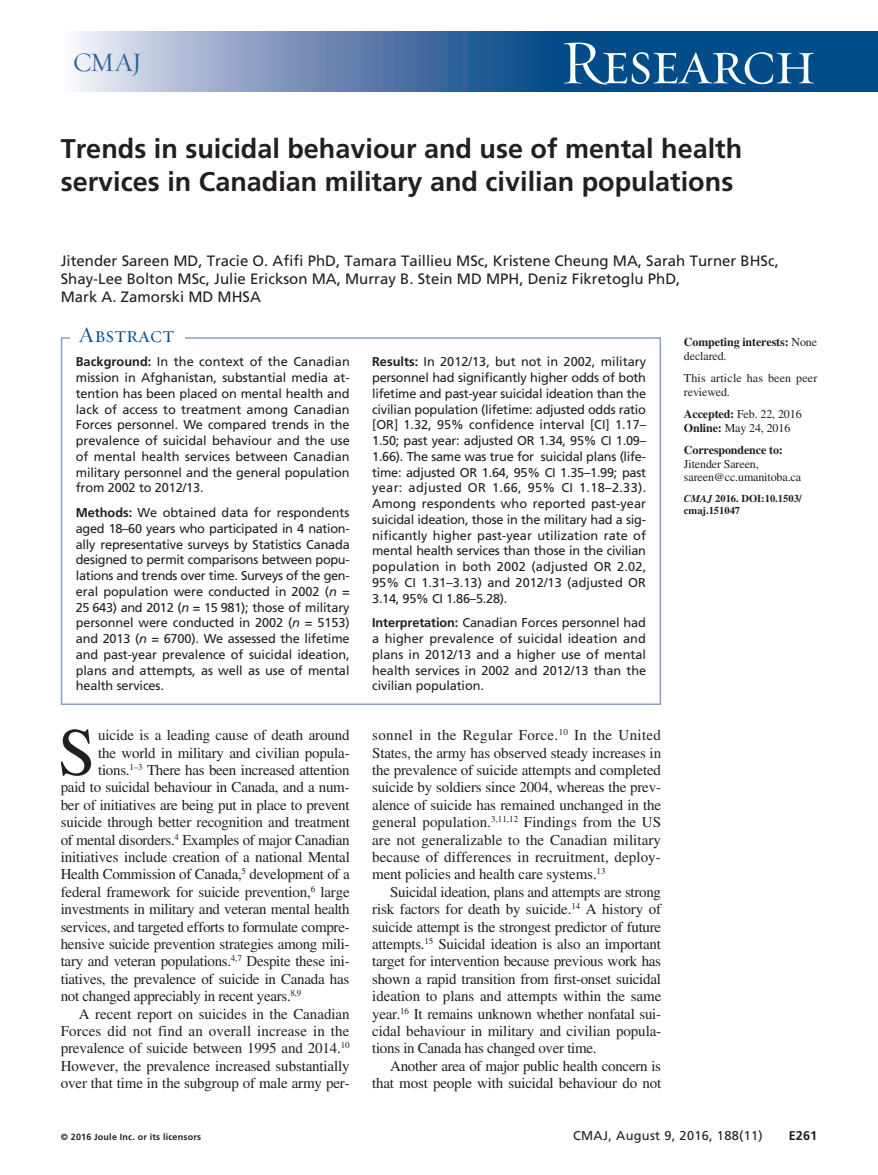
<style>
.page{position:relative;width:878px;height:1175px;background:#fff}
.page>*{position:absolute;margin:0;border:0;box-sizing:border-box;transform-origin:0 0}
.t1{font:67.5px "Times LT Std";color:#231f20}
.t2{font:63px "Requiem Display HTF Small Caps";letter-spacing:-.03em;color:#fff}
.t3{font:700 27px/33px "Frutiger LT Std";color:#231f20}
.t4{font:27px "Requiem Display HTF Roman";color:#2c6199}
.t5{font:22.5px "Requiem Display HTF Small Caps";color:#014c89}
.t6{font:15px/17.4px "Times LT Std";letter-spacing:-.02em;color:#231f20;text-align:justify}
.t7{font:15px/18px "Frutiger LT Std";color:#231f20}
.t8{font:15px "Times LT Std";letter-spacing:.01em;color:#231f20}
.t9{font:12.75px/15.8px "Frutiger LT Std";letter-spacing:-.005em;color:#231f20;text-align:justify}
.t10{font:12.75px "Frutiger LT Std";letter-spacing:.025em;color:#231f20}
.t11{font:700 12.75px "Frutiger LT Std";color:#231f20}
.t12{font:12px/13.5px "Times LT Std";letter-spacing:-.01em;color:#231f20}
.t13{font:700 12px/13.5px "Times LT Std";letter-spacing:-.01em;color:#231f20}
.t14{font:12px/13.5px "Times LT Std";letter-spacing:.015em;color:#231f20}
.t15{font:700 10.5px/12px "Times LT Std";color:#231f20}
.t16{font:700 9px "Frutiger LT Std";letter-spacing:.02em;color:#231f20}
.s1{font-weight:400}
.s2{font-weight:700}
.s3{font-style:italic}
</style>
<div class="page">
<div style="left:542px;top:32px;width:336px;height:60px;background:#014c89"></div>
<svg style="left:77px;top:32px;width:465px;height:60px;background:#7893ba"></svg>
<div style="left:61px;top:337px;width:600px;height:368px;border:2px solid #8e9fc4"></div>
<div style="left:70px;top:319px;width:115px;height:29px;background:#fff"></div>
<h3 class="t4" style="left:73px;top:46px;width:71px">CMAJ</h3>
<h2 class="t2" style="left:560px;top:26px;width:258px">Research</h2>
<h3 class="t3" style="left:61px;top:133px;width:683px">Trends in suicidal behaviour and use of mental health services in Canadian military and civilian populations</h3>
<p class="t7" style="left:61px;top:252px;width:719px">Jitender Sareen MD, Tracie O. Afifi PhD, Tamara Taillieu MSc, Kristene Cheung MA, Sarah Turner BHSc,<br>Shay-Lee Bolton MSc, Julie Erickson MA, Murray B. Stein MD MPH, Deniz Fikretoglu PhD,<br>Mark A. Zamorski MD MHSA</p>
<p class="t13" style="left:684px;top:335px;width:135px">Competing interests: <span class="s1">None declared.</span></p>
<p class="t14" style="left:684px;top:371px;width:135px">This article has been peer reviewed.</p>
<p class="t12" style="left:684px;top:407px;width:119px"><span class="s2">Accepted:</span> Feb. 22, 2016<br><span class="s2">Online:</span> May 24, 2016</p>
<p class="t13" style="left:684px;top:443px;width:100px">Correspondence to:</p>
<p class="t12" style="left:684px;top:457px;width:119px">Jitender Sareen, sareen@cc.umanitoba.ca</p>
<p class="t15" style="left:684px;top:492px;width:119px"><span class="s3">CMAJ</span> 2016. DOI:10.1503/ cmaj.151047</p>
<h3 class="t5" style="left:79px;top:321px;width:97px">Abstract</h3>
<p class="t9" style="left:76px;top:354px;width:275px"><span class="s2">Background:</span> In the context of the Canadian mission in Afghanistan, substantial media at&shy;tention has been placed on mental health and lack of access to treatment among Canadian Forces personnel. We compared trends in the prevalence of suicidal behaviour and the use of mental health services between Canadian military personnel and the general population from 2002 to 2012/13.</p>
<p class="t9" style="left:76px;top:505px;width:275px"><span class="s2">Methods:</span> We obtained data for respondents aged 18–60 years who participated in 4 nation&shy;ally representative surveys by Statistics Canada designed to permit comparisons between popu&shy;lations and trends over time. Surveys of the gen&shy;eral population were conducted in 2002 (<span class="s3">n</span> = 25 643) and 2012 (<span class="s3">n</span> = 15 981); those of military personnel were conducted in 2002 (<span class="s3">n</span> = 5153) and 2013 (<span class="s3">n</span> = 6700). We assessed the lifetime and past-year prevalence of suicidal ideation, plans and attempts, as well as use of mental health services.</p>
<p class="t9" style="left:372px;top:354px;width:275px"><span class="s2">Results:</span> In 2012/13, but not in 2002, military personnel had significantly higher odds of both lifetime and past-year suicidal ideation than the civilian population (lifetime: adjusted odds ratio [OR] 1.32, 95% confidence interval [CI] 1.17– 1.50; past year: adjusted OR 1.34, 95% CI 1.09– 1.66). The same was true for suicidal plans (life&shy;time: adjusted OR 1.64, 95% CI 1.35–1.99; past year: adjusted OR 1.66, 95% CI 1.18–2.33).<br>Among respondents who reported past-year suicidal ideation, those in the military had a sig&shy;nificantly higher past-year utilization rate of mental health services than those in the civilian population in both 2002 (adjusted OR 2.02, 95% CI 1.31–3.13) and 2012/13 (adjusted OR 3.14, 95% CI 1.86–5.28).</p>
<p class="t9" style="left:372px;top:615px;width:275px"><span class="s2">Interpretation:</span> Canadian Forces personnel had a higher prevalence of suicidal ideation and plans in 2012/13 and a higher use of mental health services in 2002 and 2012/13 than the civilian population.</p>
<h1 class="t1" style="left:58px;top:714px;width:39px">S</h1>
<p class="t6" style="left:98px;top:726px;width:253px">uicide is a leading cause of death around</p>
<p class="t6" style="left:98px;top:743px;width:253px">the world in military and civilian popula-</p>
<p class="t6" style="left:98px;top:761px;width:253px">tions.<sup>1–3</sup> There has been increased attention</p>
<p class="t6" style="left:61px;top:778px;width:290px">paid to suicidal behaviour in Canada, and a num-</p>
<p class="t6" style="left:61px;top:796px;width:290px">ber of initiatives are being put in place to prevent</p>
<p class="t6" style="left:61px;top:813px;width:290px">suicide through better recognition and treatment</p>
<p class="t6" style="left:61px;top:830px;width:290px">of mental disorders.<sup>4</sup> Examples of major Canadian</p>
<p class="t6" style="left:61px;top:848px;width:290px">initiatives include creation of a national Mental</p>
<p class="t6" style="left:61px;top:865px;width:290px">Health Commission of Canada,<sup>5</sup> development of a</p>
<p class="t6" style="left:61px;top:883px;width:290px">federal framework for suicide prevention,<sup>6</sup> large</p>
<p class="t6" style="left:61px;top:900px;width:290px">investments in military and veteran mental health</p>
<p class="t6" style="left:61px;top:917px;width:290px">services, and targeted efforts to formulate compre-</p>
<p class="t6" style="left:61px;top:935px;width:290px">hensive suicide prevention strategies among mili-</p>
<p class="t6" style="left:61px;top:952px;width:290px">tary and veteran populations.<sup>4,7</sup> Despite these ini-</p>
<p class="t6" style="left:61px;top:970px;width:290px">tiatives, the prevalence of suicide in Canada has</p>
<p class="t6" style="left:61px;top:987px;width:242px">not changed appreciably in recent years.<sup>8,9</sup></p>
<p class="t6" style="left:79px;top:1004px;width:272px">A recent report on suicides in the Canadian</p>
<p class="t8" style="left:61px;top:1022px;width:290px">Forces did not find an overall increase in the</p>
<p class="t6" style="left:61px;top:1039px;width:290px">prevalence of suicide between 1995 and 2014.<sup>10</sup></p>
<p class="t6" style="left:61px;top:1057px;width:290px">However, the prevalence increased substantially</p>
<p class="t6" style="left:61px;top:1074px;width:290px">over that time in the subgroup of male army per-</p>
<p class="t6" style="left:372px;top:726px;width:290px">sonnel in the Regular Force.<sup>10</sup> In the United States, the army has observed steady increases in the prevalence of suicide attempts and completed suicide by soldiers since 2004, whereas the prev&shy;alence of suicide has remained unchanged in the general population.<sup>3,11,12</sup> Findings from the US are not generalizable to the Canadian military because of differences in recruitment, deploy&shy;ment policies and health care systems.<sup>13</sup></p>
<p class="t6" style="left:372px;top:883px;width:291px;text-indent:18px">Suicidal ideation, plans and attempts are strong risk factors for death by suicide.<sup>14</sup> A history of suicide attempt is the strongest predictor of future attempts.<sup>15</sup> Suicidal ideation is also an important target for intervention because previous work has shown a rapid transition from first-onset suicidal ideation to plans and attempts within the same year.<sup>16</sup> It remains unknown whether nonfatal sui&shy;cidal behaviour in military and civilian popula&shy;tions in Canada has changed over time.</p>
<p class="t6" style="left:372px;top:1057px;width:290px;text-align:right">Another area of major public health concern is that most people with suicidal behaviour do not</p>
<p class="t16" style="left:61px;top:1131px;width:142px">© 2016 Joule Inc. or its licensors</p>
<p class="t10" style="left:573px;top:1127px;width:191px">CMAJ, August 9, 2016, 188(11)</p>
<p class="t11" style="left:788px;top:1127px;width:30px">E261</p>
</div>
